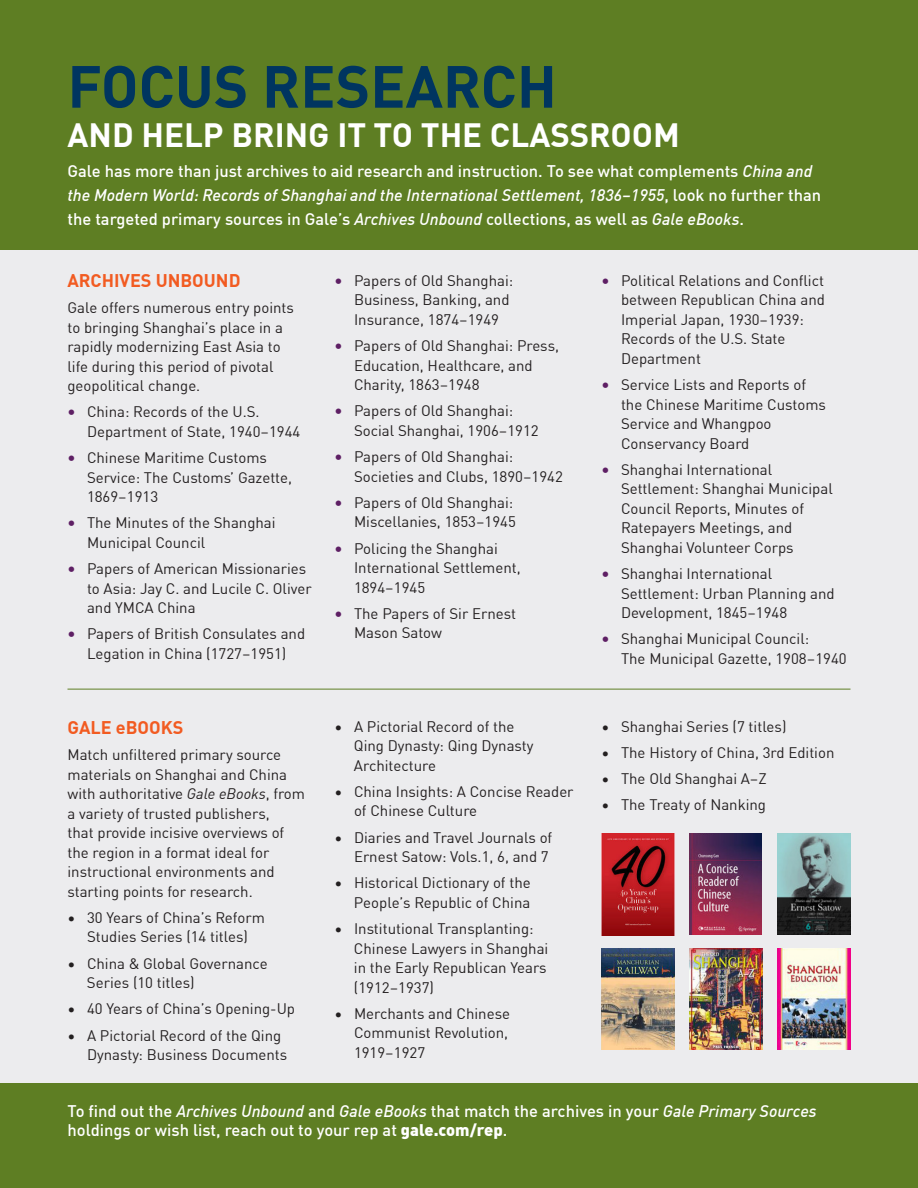
<style>
.page{position:relative;width:918px;height:1188px;background:#fff}
.page>*{position:absolute;margin:0;border:0;box-sizing:border-box;transform-origin:0 0}
.t1{font:700 58.5px "DIN Offc";color:#003560}
.t2{font:700 33px "DIN Offc";color:#fff}
.t3{font:700 18px "DIN Offc";color:#f25b21}
.t4{font:500 16.5px/24px "DIN Offc";color:#fff}
.t5{font:15px/19.5px "DIN Offc";color:#231f20}
.s1{font-style:italic}
.s2{font-weight:700;font-size:16.5px;color:#5e1f64}
.s3{font-weight:900}
</style>
<div class="page">
<div style="left:0;top:159px;width:918px;height:1029px;background:#ececee"></div>
<div style="left:0;top:1083px;width:918px;height:105px;background:#5e7e23"></div>
<div style="left:0;top:0;width:918px;height:249px;background:#5e7e23"></div>
<hr style="left:68px;top:689px;width:782px;height:1px;background:#5e7e23">
<img style="left:601px;top:834px;width:74px;height:101px">
<img style="left:601px;top:948px;width:74px;height:102px">
<img style="left:689px;top:948px;width:74px;height:102px">
<img style="left:777px;top:948px;width:73px;height:102px">
<img style="left:690px;top:834px;width:72px;height:101px">
<img style="left:777px;top:833px;width:73px;height:102px">
<h1 class="t1" style="left:68px;top:48px;width:491px">FOCUS RESEARCH</h1>
<h2 class="t2" style="left:68px;top:114px;width:614px">AND HELP BRING IT TO THE CLASSROOM</h2>
<p class="t4" style="left:68px;top:159px;width:755px">Gale has more than just archives to aid research and instruction. To see what complements <span class="s1">China and the Modern World: Records of Shanghai and the International Settlement, 1836–1955</span>, look no further than the targeted primary sources in Gale’s <span class="s1">Archives Unbound</span> collections, as well as <span class="s1">Gale eBooks</span>.</p>
<p class="t3" style="left:68px;top:269px;width:175px">ARCHIVES UNBOUND</p>
<p class="t5" style="left:68px;top:298px;width:228px">Gale offers numerous entry points to bringing Shanghai’s place in a rapidly modernizing East Asia to life during this period of pivotal geopolitical change.</p>
<p class="t5" style="left:87px;top:402px;width:215px;text-indent:-20px"><span class="s2">•</span> China: Records of the U.S.<br>Department of State, 1940–1944</p>
<p class="t5" style="left:87px;top:448px;width:207px;text-indent:-20px"><span class="s2">•</span> Chinese Maritime Customs<br>Service: The Customs’ Gazette,<br>1869–1913</p>
<p class="t5" style="left:87px;top:513px;width:190px;text-indent:-20px"><span class="s2">•</span> The Minutes of the Shanghai<br>Municipal Council</p>
<p class="t5" style="left:87px;top:559px;width:226px;text-indent:-20px"><span class="s2">•</span> Papers of American Missionaries to Asia: Jay C. and Lucile C. Oliver and YMCA China</p>
<p class="t5" style="left:68px;top:624px;width:239px;text-align:center"><span class="s2">•</span> Papers of British Consulates and<br>Legation in China (1727–1951)</p>
<p class="t3" style="left:68px;top:716px;width:117px">GALE eBOOKS</p>
<p class="t5" style="left:68px;top:745px;width:239px">Match unfiltered primary source materials on Shanghai and China with authoritative <span class="s1">Gale eBooks</span>, from a variety of trusted publishers,<br>that provide incisive overviews of the region in a format ideal for instructional environments and starting points for research.</p>
<p class="t5" style="left:68px;top:908px;width:199px;text-align:center">• 30 Years of China’s Reform<br>Studies Series (14 titles)</p>
<p class="t5" style="left:87px;top:954px;width:182px;text-indent:-19px">• China &amp; Global Governance<br>Series (10 titles)</p>
<p class="t5" style="left:67px;top:999px;width:229px">• 40 Years of China’s Opening-Up</p>
<p class="t5" style="left:87px;top:1026px;width:202px;text-indent:-20px">• A Pictorial Record of the Qing<br>Dynasty: Business Documents</p>
<p class="t5" style="left:354px;top:271px;width:161px;text-indent:-20px"><span class="s2">•</span> Papers of Old Shanghai:<br>Business, Banking, and<br>Insurance, 1874–1949</p>
<p class="t5" style="left:354px;top:336px;width:207px;text-indent:-20px"><span class="s2">•</span> Papers of Old Shanghai: Press,<br>Education, Healthcare, and<br>Charity, 1863–1948</p>
<p class="t5" style="left:354px;top:401px;width:186px;text-indent:-20px"><span class="s2">•</span> Papers of Old Shanghai:<br>Social Shanghai, 1906–1912</p>
<p class="t5" style="left:354px;top:447px;width:210px;text-indent:-20px"><span class="s2">•</span> Papers of Old Shanghai:<br>Societies and Clubs, 1890–1942</p>
<p class="t5" style="left:334px;top:493px;width:183px;text-align:right"><span class="s2">•</span> Papers of Old Shanghai:<br>Miscellanies, 1853–1945</p>
<p class="t5" style="left:354px;top:538px;width:168px;text-indent:-20px"><span class="s2">•</span> Policing the Shanghai<br>International Settlement,<br>1894–1945</p>
<p class="t5" style="left:354px;top:604px;width:164px;text-indent:-20px"><span class="s2">•</span> The Papers of Sir Ernest<br>Mason Satow</p>
<p class="t5" style="left:354px;top:717px;width:181px;text-indent:-19px">• A Pictorial Record of the<br>Qing Dynasty: Qing Dynasty<br>Architecture</p>
<p class="t5" style="left:354px;top:782px;width:221px;text-indent:-20px">• China Insights: A Concise Reader of Chinese Culture</p>
<p class="t5" style="left:335px;top:828px;width:219px;text-align:right">• Diaries and Travel Journals of<br>Ernest Satow: Vols.1, 6, and 7</p>
<p class="t5" style="left:335px;top:873px;width:198px;text-align:right">• Historical Dictionary of the<br>People’s Republic of China</p>
<p class="t5" style="left:354px;top:919px;width:196px;text-indent:-19px">• Institutional Transplanting:<br>Chinese Lawyers in Shanghai in the Early Republican Years (1912–1937)</p>
<p class="t5" style="left:354px;top:1004px;width:158px;text-indent:-20px">• Merchants and Chinese<br>Communist Revolution,<br>1919–1927</p>
<p class="t5" style="left:621px;top:271px;width:206px;text-indent:-20px"><span class="s2">•</span> Political Relations and Conflict between Republican China and<br>Imperial Japan, 1930–1939:<br>Records of the U.S. State<br>Department</p>
<p class="t5" style="left:621px;top:375px;width:207px;text-indent:-20px"><span class="s2">•</span> Service Lists and Reports of the Chinese Maritime Customs<br>Service and Whangpoo<br>Conservancy Board</p>
<p class="t5" style="left:621px;top:460px;width:213px;text-indent:-20px"><span class="s2">•</span> Shanghai International<br>Settlement: Shanghai Municipal<br>Council Reports, Minutes of<br>Ratepayers Meetings, and<br>Shanghai Volunteer Corps</p>
<p class="t5" style="left:621px;top:564px;width:215px;text-indent:-20px"><span class="s2">•</span> Shanghai International<br>Settlement: Urban Planning and<br>Development, 1845–1948</p>
<p class="t5" style="left:621px;top:629px;width:227px;text-indent:-20px"><span class="s2">•</span> Shanghai Municipal Council:<br>The Municipal Gazette, 1908–1940</p>
<p class="t5" style="left:602px;top:717px;width:186px">• Shanghai Series (7 titles)</p>
<p class="t5" style="left:602px;top:743px;width:235px">• The History of China, 3rd Edition</p>
<p class="t5" style="left:602px;top:769px;width:167px">• The Old Shanghai A–Z</p>
<p class="t5" style="left:602px;top:795px;width:166px">• The Treaty of Nanking</p>
<p class="t4" style="left:68px;top:1101px;width:751px;line-height:19.5px">To find out the <span class="s1">Archives Unbound</span> and <span class="s1">Gale eBooks</span> that match the archives in your <span class="s1">Gale Primary Sources </span>holdings or wish list, reach out to your rep at <span class="s3">gale.com/rep</span>.</p>
</div>
